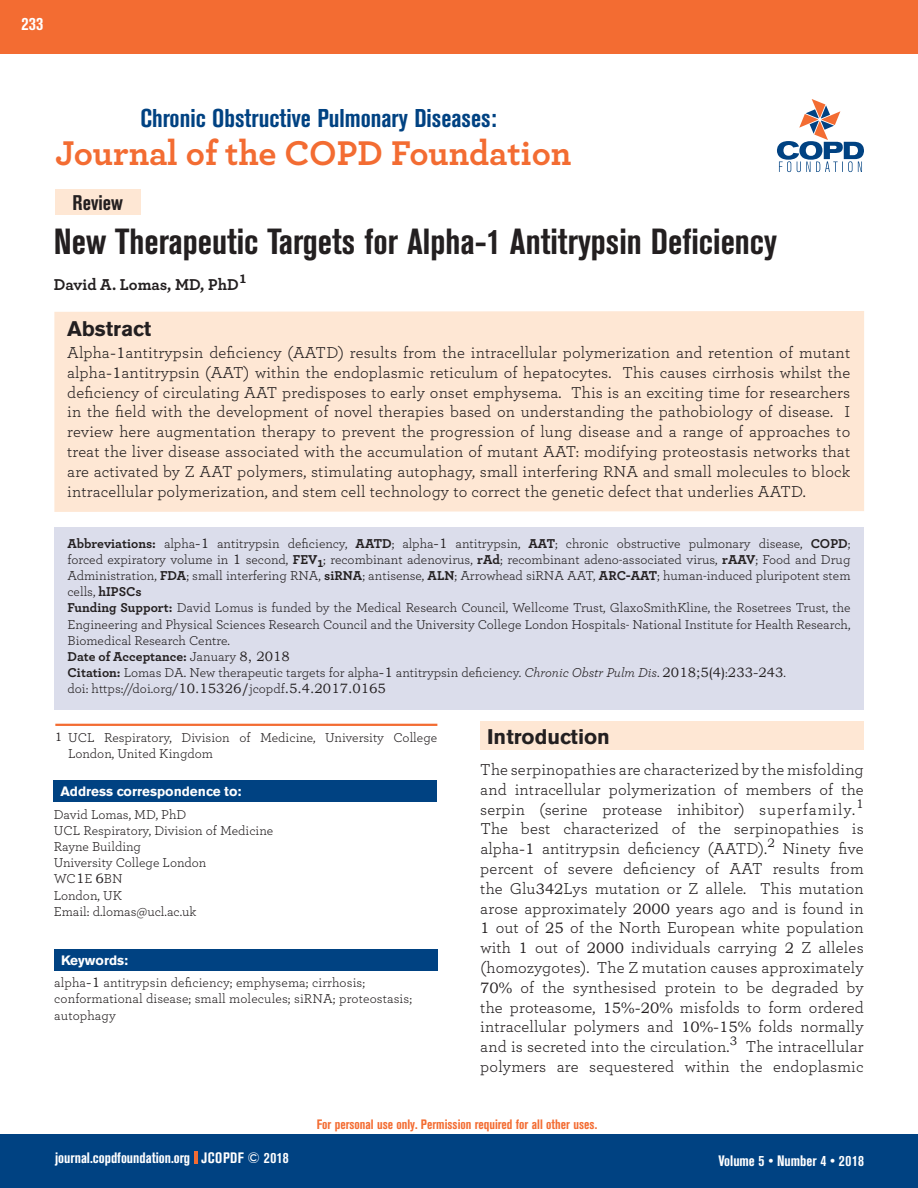
<style>
.page{position:relative;width:918px;height:1188px;background:#fff}
.page>*{position:absolute;margin:0;border:0;box-sizing:border-box;transform-origin:0 0}
.t1{font:700 condensed 36px "Akzidenz Grotesk BE";color:#231f20}
.t2{font:700 36px "Breathe";color:#f36c32}
.t3{font:700 condensed 25.5px "Akzidenz Grotesk BE";color:#004282}
.t4{font:700 21px "Akzidenz Grotesk BE";color:#231f20}
.t5{font:700 condensed 21px "Akzidenz Grotesk BE";color:#231f20}
.t6{font:700 condensed 18px "Akzidenz Grotesk BE";color:#fff}
.t7{font:16.5px/19.8px "Breathe";letter-spacing:.01em;color:#231f20;text-align:justify}
.t8{font:700 16.5px "Breathe";color:#231f20}
.t9{font:700 condensed 15px "Akzidenz Grotesk BE";color:#fff}
.t10{font:13.5px/16.2px "Breathe";color:#231f20}
.t11{font:700 condensed 13.5px "Akzidenz Grotesk BE";color:#f36c32}
.t12{font:700 13.5px "Akzidenz Grotesk BE";color:#fff}
.s1{font-family:"Bookman Old Style";font-size:15px}
.s2{font-weight:700}
.s3{font-family:"Bookman Old Style"}
.s4{font-style:italic}
.s5{font-family:"Bookman Old Style";font-size:12px}
</style>
<div class="page">
<div style="left:0;top:1134px;width:918px;height:54px;background:#004282"></div>
<div style="left:0;top:0;width:918px;height:54px;background:#f36c32"></div>
<svg style="left:194px;top:1152px;width:3px;height:12px"></svg>
<svg style="left:777px;top:99px;width:87px;height:73px"></svg>
<div style="left:54px;top:311px;width:810px;height:201px;background:#fee7d4"></div>
<div style="left:54px;top:527px;width:810px;height:183px;background:#dbddeb"></div>
<div style="left:55px;top:189px;width:85px;height:25px;background:#fee7d4"></div>
<hr style="left:55px;top:724px;width:382px;height:2px;background:#f36c32">
<div style="left:54px;top:780px;width:383px;height:22px;background:#004282"></div>
<div style="left:54px;top:949px;width:383px;height:22px;background:#004282"></div>
<div style="left:480px;top:721px;width:384px;height:29px;background:#fee7d4"></div>
<p class="t6" style="left:22px;top:13px;width:23px">233</p>
<h2 class="t3" style="left:140px;top:104px;width:358px">Chronic Obstructive Pulmonary Diseases:</h2>
<h1 class="t2" style="left:55px;top:125px;width:518px">Journal of the COPD Foundation</h1>
<p class="t5" style="left:72px;top:190px;width:52px">Review</p>
<h1 class="t1" style="left:54px;top:221px;width:725px">New Therapeutic Targets for Alpha-1 Antitrypsin Deficiency</h1>
<p class="t8" style="left:54px;top:272px;width:195px">David A. Lomas, MD, PhD<sup>1</sup></p>
<p class="t4" style="left:67px;top:317px;width:85px">Abstract</p>
<p class="t7" style="left:67px;top:342px;width:785px">Alpha<span class="s1">-1</span>antitrypsin deficiency (AATD) results from the intracellular polymerization and retention of mutant alpha<span class="s1">-1</span>antitrypsin (AAT) within the endoplasmic reticulum of hepatocytes. This causes cirrhosis whilst the deficiency of circulating AAT predisposes to early onset emphysema. This is an exciting time for researchers in the field with the development of novel therapies based on understanding the pathobiology of disease. I review here augmentation therapy to prevent the progression of lung disease and a range of approaches to treat the liver disease associated with the accumulation of mutant AAT: modifying proteostasis networks that are activated by Z AAT polymers, stimulating autophagy, small interfering RNA and small molecules to block intracellular polymerization, and stem cell technology to correct the genetic defect that underlies AATD.</p>
<p class="t10" style="left:68px;top:534px;width:785px"><span class="s2">Abbreviations:</span> alpha<span class="s3">-1</span> antitrypsin deficiency, <span class="s2">AATD</span>; alpha<span class="s3">-1</span> antitrypsin, <span class="s2">AAT</span>; chronic obstructive pulmonary disease, <span class="s2">COPD</span>; forced expiratory volume in <span class="s3">1</span> second, <span class="s2">FEV1</span>; recombinant adenovirus, <span class="s2">rAd</span>; recombinant adeno-associated virus, <span class="s2">rAAV</span>; Food and Drug Administration, <span class="s2">FDA</span>; small interfering RNA, <span class="s2">siRNA</span>; antisense, <span class="s2">ALN</span>; Arrowhead siRNA AAT, <span class="s2">ARC-AAT</span>; human-induced pluripotent stem cells, <span class="s2">hIPSCs<br>Funding Support:</span> David Lomus is funded by the Medical Research Council, Wellcome Trust, GlaxoSmithKline, the Rosetrees Trust, the Engineering and Physical Sciences Research Council and the University College London Hospitals- National Institute for Health Research, Biomedical Research Centre.<br><span class="s2">Date of Acceptance:</span> January <span class="s3">8, 2018<br></span><span class="s2">Citation:</span> Lomas DA. New therapeutic targets for alpha<span class="s3">-1</span> antitrypsin deficiency. <span class="s4">Chronic Obstr Pulm Dis</span>. <span class="s3">2018;5(4)</span>:<span class="s3">233-243</span>.<br>doi: https://doi.org/<span class="s3">10.15326/</span>jcopdf<span class="s3">.5.4.2017.0165</span></p>
<p class="t10" style="left:68px;top:728px;width:371px;text-indent:-13px"><span class="s5">1</span> UCL Respiratory, Division of Medicine, University College<br>London, United Kingdom</p>
<p class="t12" style="left:61px;top:784px;width:182px">Address correspondence to:</p>
<p class="t10" style="left:54px;top:805px;width:221px">David Lomas, MD, PhD<br>UCL Respiratory, Division of Medicine<br>Rayne Building<br>University College London<br>WC<span class="s3">1</span>E <span class="s3">6</span>BN<br>London, UK<br>Email: d.lomas@ucl.ac.uk</p>
<p class="t12" style="left:61px;top:953px;width:69px">Keywords:</p>
<p class="t10" style="left:54px;top:974px;width:359px">alpha<span class="s3">-1</span> antitrypsin deficiency; emphysema; cirrhosis; conformational disease; small molecules; siRNA; proteostasis; autophagy</p>
<p class="t4" style="left:487px;top:724px;width:124px">Introduction</p>
<p class="t7" style="left:480px;top:759px;width:385px">The serpinopathies are characterized by the misfolding and intracellular polymerization of members of the serpin (serine protease inhibitor) superfamily.<sup>1<br></sup>The best characterized of the serpinopathies is alpha<span class="s1">-1</span> antitrypsin deficiency (AATD).<sup>2</sup> Ninety five percent of severe deficiency of AAT results from the Glu<span class="s1">342</span>Lys mutation or Z allele. This mutation arose approximately <span class="s1">2000</span> years ago and is found in <span class="s1">1</span> out of <span class="s1">25</span> of the North European white population with <span class="s1">1</span> out of <span class="s1">2000</span> individuals carrying <span class="s1">2</span> Z alleles (homozygotes). The Z mutation causes approximately <span class="s1">70%</span> of the synthesised protein to be degraded by the proteasome, <span class="s1">15%-20%</span> misfolds to form ordered intracellular polymers and <span class="s1">10%-15%</span> folds normally and is secreted into the circulation.<sup>3</sup> The intracellular polymers are sequestered within the endoplasmic</p>
<p class="t11" style="left:317px;top:1117px;width:282px">For personal use only. Permission required for all other uses.</p>
<p class="t9" style="left:55px;top:1149px;width:235px">journal.copdfoundation.org JCOPDF © 2018</p>
<p class="t9" style="left:719px;top:1152px;width:147px">Volume 5 • Number 4 • 2018</p>
</div>
